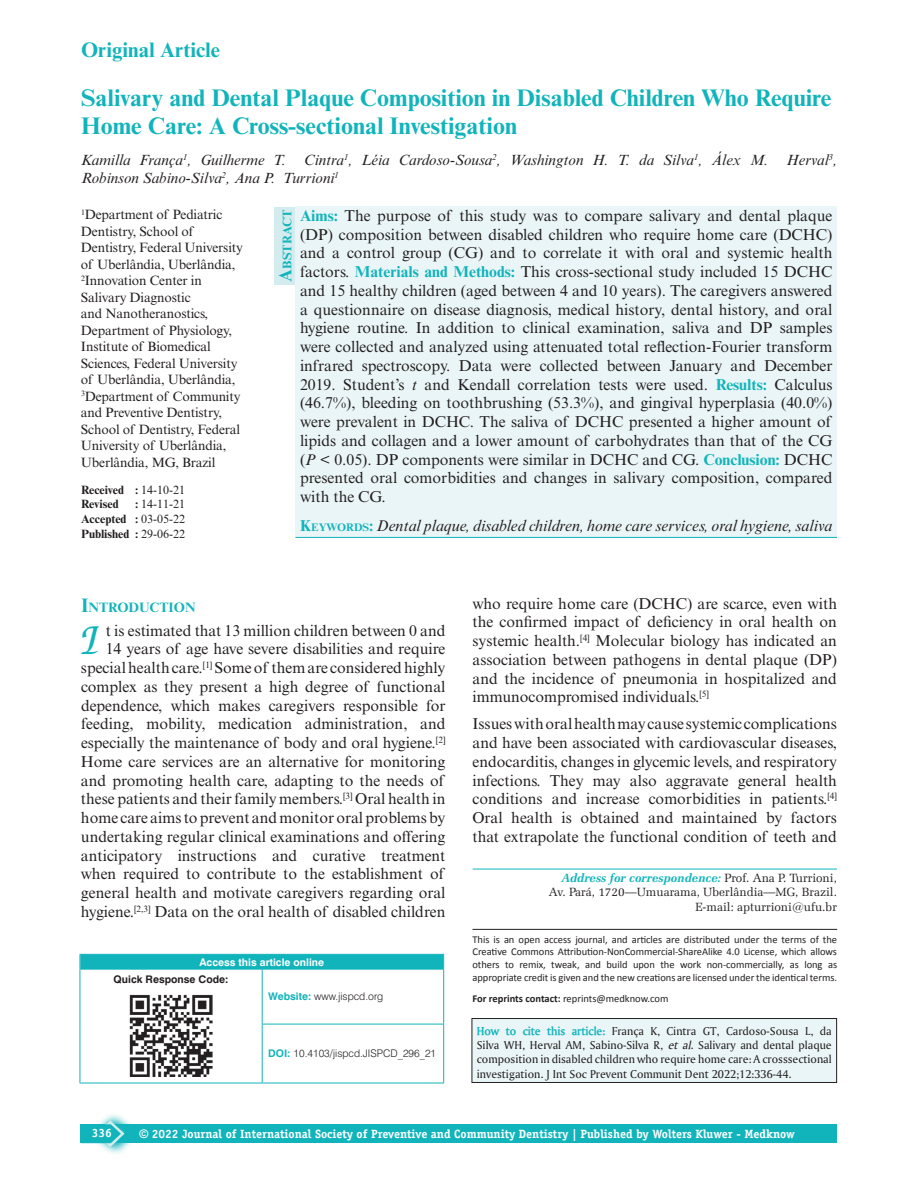
<style>
.page{position:relative;width:918px;height:1188px;background:#fff}
.page>*{position:absolute;margin:0;border:0;box-sizing:border-box;transform-origin:0 0}
.t1{font:italic 500 46.35px "Zapf Chancery IT Cby BT";color:#11b4bb}
.t2{font:700 24px/28.5px "Times New Roman MT Std";color:#11b4bb}
.t3{font:700 21px "Times New Roman MT Std";color:#11b4bb}
.t4{font:15.75px/18.8px "Times New Roman MT Std";color:#231f20;text-align:justify}
.t5{font:italic 15.75px "Times New Roman MT Std";color:#231f20}
.t6{font:italic 15px/18px "Times New Roman MT Std";color:#231f20}
.t7{font:700 13.65px "Times New Roman MT Std";color:#11b4bb}
.t8{font:13.5px/16.5px "Times New Roman MT Std";letter-spacing:-.01em;color:#231f20}
.t9{font:700 12.6px "Times New Roman MT Std";color:#11b4bb}
.t10{font:12px/14.2px "Ameretto Normal";color:#231f20;text-align:justify}
.t11{font:12px/14.2px "Zapf Elliptical 711 BT";color:#231f20;text-align:right}
.t12{font:700 12px "Officina Serif";color:#fff}
.t13{font:12px/14.7px "Times New Roman MT Std";color:#231f20;text-align:justify}
.t14{font:700 12px/14.7px "Times New Roman MT Std";color:#231f20}
.t15{font:700 12px "Officina Serif Std";color:#fff}
.t16{font:10.5px/12.8px "Calibri";letter-spacing:-.005em;color:#231f20;text-align:justify}
.t17{font:300 10.5px "Swiss 721 BT";color:#231f20}
.t18{font:700 10.5px "Swiss 721 BT";color:#fff}
.t19{font:700 10.5px "Swiss 721 BT";color:#231f20}
.s1{font-weight:400}
.s2{font-weight:700}
.s3{font-size:18px}
.s4{font-weight:700;color:#11b4bb}
.s5{font-style:italic}
.s6{font-weight:700;font-style:normal;color:#11b4bb}
.s7{font-weight:700;font-style:normal;font-size:10.95px;color:#11b4bb}
.s8{font-size:19.5px}
.s9{font-weight:700;font-style:italic;color:#11b4bb}
.s10{font-family:"Ameretto";font-weight:700;color:#11b4bb}
.s11{font-family:"Ameretto";font-style:italic}
.s12{font-family:"Arial MT Std"}
</style>
<div class="page">
<div style="left:81px;top:1124px;width:756px;height:19px;background:#11b4bb"></div>
<svg style="left:102px;top:1114px;width:29px;height:40px"></svg>
<svg style="left:81px;top:1120px;width:44px;height:27px"></svg>
<svg style="left:443px;top:955px;width:1px;height:14px"></svg>
<hr style="left:80px;top:1083px;width:182px;height:1px;background:#11b4bb">
<hr style="left:262px;top:954px;width:182px;height:1px;background:#11b4bb">
<hr style="left:80px;top:969px;width:1px;height:55px;background:#11b4bb">
<hr style="left:80px;top:1024px;width:1px;height:59px;background:#11b4bb">
<hr style="left:80px;top:969px;width:182px;height:1px;background:#11b4bb">
<hr style="left:262px;top:969px;width:1px;height:55px;background:#11b4bb">
<hr style="left:262px;top:969px;width:182px;height:1px;background:#11b4bb">
<hr style="left:443px;top:969px;width:1px;height:55px;background:#11b4bb">
<hr style="left:262px;top:1024px;width:1px;height:59px;background:#11b4bb">
<hr style="left:262px;top:1024px;width:182px;height:1px;background:#11b4bb">
<hr style="left:443px;top:1024px;width:1px;height:59px;background:#11b4bb">
<hr style="left:262px;top:1083px;width:182px;height:1px;background:#11b4bb">
<div style="left:80px;top:954px;width:363px;height:15px;background:#11b4bb"></div>
<img style="left:130px;top:994px;width:82px;height:83px">
<hr style="left:473px;top:869px;width:364px;height:1px;background:#11b4bb">
<hr style="left:472px;top:929px;width:365px;height:1px;background:#231f20">
<div style="left:472px;top:1019px;width:365px;height:63px;background:#eaf5f7"></div>
<div style="left:472px;top:1018px;width:365px;height:65px;border:1px solid #231f20"></div>
<div style="left:296px;top:207px;width:541px;height:300px;background:#eaf5f7"></div>
<div style="left:296px;top:502px;width:541px;height:35px;background:#eaf5f7"></div>
<hr style="left:296px;top:537px;width:541px;height:1px;background:#11b4bb">
<div style="left:274px;top:207px;width:22px;height:78px;background:#d5ecee"></div>
<h3 class="t3" style="left:81px;top:37px;width:141px">Original Article</h3>
<h2 class="t2" style="left:81px;top:83px;width:752px">Salivary and Dental Plaque Composition in Disabled Children Who Require<br>Home Care: A Cross-sectional Investigation</h2>
<p class="t6" style="left:81px;top:151px;width:758px">Kamilla França<sup>1</sup>, Guilherme T. Cintra<sup>1</sup>, Léia Cardoso-Sousa<sup>2</sup>, Washington H. T. da Silva<sup>1</sup>, Álex M. Herval<sup>3</sup>,<br>Robinson Sabino-Silva<sup>2</sup>, Ana P. Turrioni<sup>1</sup></p>
<p class="t8" style="left:81px;top:206px;width:164px"><sup>1</sup>Department of Pediatric<br>Dentistry, School of<br>Dentistry, Federal University of Uberlândia, Uberlândia,<br><sup>2</sup>Innovation Center in<br>Salivary Diagnostic<br>and Nanotheranostics,<br>Department of Physiology,<br>Institute of Biomedical<br>Sciences, Federal University of Uberlândia, Uberlândia,<br><sup>3</sup>Department of Community and Preventive Dentistry,<br>School of Dentistry, Federal<br>University of Uberlândia,<br>Uberlândia, MG, Brazil</p>
<p class="t14" style="left:81px;top:482px;width:106px">Received : <span class="s1">14-10-21<br></span>Revised</p>
<p class="t13" style="left:81px;top:497px;width:106px;text-indent:54px"><span class="s2">:</span> 14-11-21<br><span class="s2">Accepted :</span> 03-05-22<br><span class="s2">Published :</span> 29-06-22</p>
<p class="t9" style="left:279px;top:282px;width:74px;rotate:-90deg"><span class="s3">A</span>BSTRACT</p>
<p class="t4" style="left:300px;top:206px;width:534px"><span class="s4">Aims:</span> The purpose of this study was to compare salivary and dental plaque (DP) composition between disabled children who require home care (DCHC) and a control group (CG) and to correlate it with oral and systemic health factors. <span class="s4">Materials and Methods:</span> This cross-sectional study included 15 DCHC and 15 healthy children (aged between 4 and 10 years). The caregivers answered a questionnaire on disease diagnosis, medical history, dental history, and oral hygiene routine. In addition to clinical examination, saliva and DP samples were collected and analyzed using attenuated total reflection-Fourier transform infrared spectroscopy. Data were collected between January and December 2019. Student’s <span class="s5">t</span> and Kendall correlation tests were used. <span class="s4">Results:</span> Calculus (46.7%), bleeding on toothbrushing (53.3%), and gingival hyperplasia (40.0%) were prevalent in DCHC. The saliva of DCHC presented a higher amount of lipids and collagen and a lower amount of carbohydrates than that of the CG (<span class="s5">P</span> &lt; 0.05). DP components were similar in DCHC and CG. <span class="s4">Conclusion:</span> DCHC presented oral comorbidities and changes in salivary composition, compared with the CG.</p>
<p class="t5" style="left:300px;top:517px;width:534px"><span class="s6">K</span><span class="s7">EYWORDS</span><span class="s6">:</span> Dental plaque, disabled children, home care services, oral hygiene, saliva</p>
<p class="t7" style="left:81px;top:599px;width:116px"><span class="s8">I</span>NTRODUCTION</p>
<h1 class="t1" style="left:80px;top:615px;width:22px">I</h1>
<p class="t4" style="left:81px;top:621px;width:366px;text-align:right">t is estimated that 13 million children between 0 and<br>14 years of age have severe disabilities and require special health care.<sup>[1]</sup> Some of them are considered highly complex as they present a high degree of functional dependence, which makes caregivers responsible for feeding, mobility, medication administration, and especially the maintenance of body and oral hygiene.<sup>[2] </sup>Home care services are an alternative for monitoring and promoting health care, adapting to the needs of these patients and their family members.<sup>[3]</sup> Oral health in home care aims to prevent and monitor oral problems by undertaking regular clinical examinations and offering anticipatory instructions and curative treatment when required to contribute to the establishment of general health and motivate caregivers regarding oral hygiene.<sup>[2,3]</sup> Data on the oral health of disabled children</p>
<p class="t18" style="left:199px;top:955px;width:126px">Access this article online</p>
<p class="t19" style="left:114px;top:972px;width:116px">Quick Response Code:</p>
<p class="t17" style="left:268px;top:990px;width:117px"><span class="s4">Website:</span> www.jispcd.org</p>
<p class="t17" style="left:268px;top:1047px;width:170px"><span class="s4">DOI:</span> 10.4103/jispcd.JISPCD_296_21</p>
<p class="t4" style="left:472px;top:594px;width:366px">who require home care (DCHC) are scarce, even with the confirmed impact of deficiency in oral health on systemic health.<sup>[4]</sup> Molecular biology has indicated an association between pathogens in dental plaque (DP) and the incidence of pneumonia in hospitalized and immunocompromised individuals.<sup>[5]</sup></p>
<p class="t4" style="left:472px;top:715px;width:366px">Issues with oral health may cause systemic complications and have been associated with cardiovascular diseases, endocarditis, changes in glycemic levels, and respiratory infections. They may also aggravate general health conditions and increase comorbidities in patients.<sup>[4] </sup>Oral health is obtained and maintained by factors that extrapolate the functional condition of teeth and</p>
<p class="t11" style="left:549px;top:871px;width:290px"><span class="s9">Address for correspondence:</span> Prof. Ana P. Turrioni,<br>Av. Pará, 1720—Umuarama, Uberlândia—MG, Brazil.<br>E-mail: apturrioni@ufu.br</p>
<p class="t16" style="left:472px;top:933px;width:366px">This is an open access journal, and articles are distributed under the terms of the Creative Commons Attribution-NonCommercial-ShareAlike 4.0 License, which allows others to remix, tweak, and build upon the work non-commercially, as long as appropriate credit is given and the new creations are licensed under the identical terms.</p>
<p class="t16" style="left:472px;top:992px;width:198px"><span class="s2">For reprints contact:</span> reprints@medknow.com</p>
<p class="t10" style="left:477px;top:1024px;width:356px"><span class="s10">How to cite this article:</span> França K, Cintra GT, Cardoso-Sousa L, da Silva WH, Herval AM, Sabino-Silva R, <span class="s11">et al</span>. Salivary and dental plaque composition in disabled children who require home care: A crosssectional investigation. J Int Soc Prevent Communit Dent 2022;12:336-44.</p>
<p class="t15" style="left:92px;top:1126px;width:22px">336</p>
<p class="t12" style="left:140px;top:1127px;width:657px"><span class="s12">©</span> 2022 Journal of International Society of Preventive and Community Dentistry | Published by Wolters Kluwer ‑ Medknow</p>
</div>
